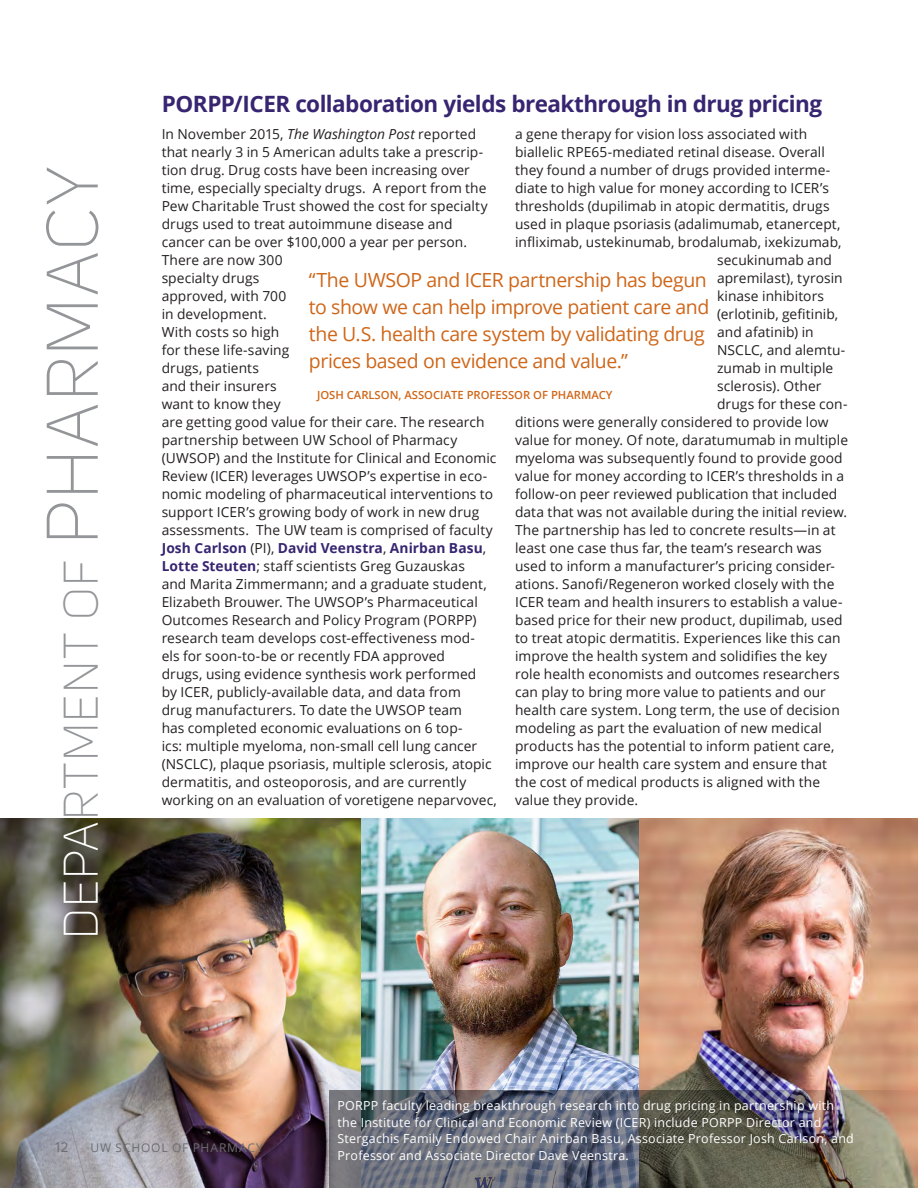
<style>
.page{position:relative;width:918px;height:1188px;background:#fff}
.page>*{position:absolute;margin:0;border:0;box-sizing:border-box;transform-origin:0 0}
.body{font:300 48px "Uni Sans";letter-spacing:.02em;color:#939598}
.t1{font:700 22.5px "Open Sans";letter-spacing:-.025em;color:#382571}
.pull_quotes{font:19.5px/27px "Open Sans";letter-spacing:-.025em;color:#cf6619}
.body-2{font:13.8px/18px "Open Sans";letter-spacing:.005em;color:#231f20}
.t2{font:13.5px "Open Sans";color:#6c6d70}
.caption-purple{font:12.45px/16.5px "Open Sans";letter-spacing:.02em;color:#fff}
.t3{font:12px "Open Sans";letter-spacing:.07em;color:#6c6d70}
.caption-purple-2{font:600 11.25px "Open Sans";color:#cf6619}
.s1{color:#fff}
.s2{font-size:72px}
.s3{font-style:italic}
.s4{font-weight:700;color:#382571}
</style>
<div class="page">
<img style="left:193px;top:819px;width:725px;height:369px">
<img style="left:0;top:819px;width:193px;height:369px">
<img style="left:329px;top:1090px;width:589px;height:98px">
<svg style="left:70px;top:1126px;width:28px;height:62px;background:#a9a9b1"></svg>
<p class="body" style="left:54px;top:939px;width:774px;rotate:-90deg"><span class="s1">DEPA</span>RTMENT OF <span class="s2">PHARMACY</span></p>
<p class="t1" style="left:162px;top:88px;width:662px">PORPP/ICER collaboration yields breakthrough in drug pricing</p>
<p class="body-2" style="left:162px;top:125px;width:337px">In November 2015, <span class="s3">The Washington Post</span> reported that nearly 3 in 5 American adults take a prescrip&shy;tion drug. Drug costs have been increasing over time, especially specialty drugs. A report from the Pew Charitable Trust showed the cost for specialty drugs used to treat autoimmune disease and cancer can be over $100,000 a year per person.<br>There are now 300<br>specialty drugs<br>approved, with 700<br>in development.<br>With costs so high<br>for these life-saving<br>drugs, patients<br>and their insurers<br>want to know they<br>are getting good value for their care. The research partnership between UW School of Pharmacy (UWSOP) and the Institute for Clinical and Economic Review (ICER) leverages UWSOP’s expertise in eco&shy;nomic modeling of pharmaceutical interventions to support ICER’s growing body of work in new drug assessments. The UW team is comprised of faculty <span class="s4">Josh Carlson</span> (PI), <span class="s4">David Veenstra</span>, <span class="s4">Anirban Basu</span>, <span class="s4">Lotte Steuten</span>; staff scientists Greg Guzauskas<br>and Marita Zimmermann; and a graduate student, Elizabeth Brouwer. The UWSOP’s Pharmaceutical Outcomes Research and Policy Program (PORPP) research team develops cost-effectiveness mod-<br>els for soon-to-be or recently FDA approved<br>drugs, using evidence synthesis work performed<br>by ICER, publicly-available data, and data from<br>drug manufacturers. To date the UWSOP team<br>has completed economic evaluations on 6 top-<br>ics: multiple myeloma, non-small cell lung cancer (NSCLC), plaque psoriasis, multiple sclerosis, atopic dermatitis, and osteoporosis, and are currently working on an evaluation of voretigene neparvovec,</p>
<p class="body-2" style="left:515px;top:125px;width:294px">a gene therapy for vision loss associated with</p>
<p class="body-2" style="left:515px;top:143px;width:311px">biallelic RPE65-mediated retinal disease. Overall</p>
<p class="body-2" style="left:515px;top:161px;width:317px">they found a number of drugs provided interme-</p>
<p class="body-2" style="left:515px;top:179px;width:315px">diate to high value for money according to ICER’s</p>
<p class="body-2" style="left:515px;top:197px;width:316px">thresholds (dupilimab in atopic dermatitis, drugs</p>
<p class="body-2" style="left:515px;top:215px;width:327px">used in plaque psoriasis (adalimumab, etanercept,</p>
<p class="body-2" style="left:515px;top:233px;width:328px">infliximab, ustekinumab, brodalumab, ixekizumab,</p>
<p class="body-2" style="left:717px;top:251px;width:116px">secukinumab and</p>
<p class="body-2" style="left:717px;top:268px;width:127px">apremilast), tyrosin</p>
<p class="body-2" style="left:717px;top:286px;width:109px">kinase inhibitors</p>
<p class="body-2" style="left:717px;top:304px;width:123px">(erlotinib, gefitinib,</p>
<p class="body-2" style="left:717px;top:322px;width:98px">and afatinib) in</p>
<p class="body-2" style="left:717px;top:340px;width:130px">NSCLC, and alemtu-</p>
<p class="body-2" style="left:717px;top:358px;width:118px">zumab in multiple</p>
<p class="body-2" style="left:717px;top:376px;width:106px">sclerosis). Other</p>
<p class="body-2" style="left:717px;top:394px;width:132px">drugs for these con-</p>
<p class="body-2" style="left:515px;top:412px;width:315px">ditions were generally considered to provide low</p>
<p class="body-2" style="left:515px;top:430px;width:335px">value for money. Of note, daratumumab in multiple</p>
<p class="body-2" style="left:515px;top:448px;width:329px">myeloma was subsequently found to provide good</p>
<p class="body-2" style="left:515px;top:466px;width:331px">value for money according to ICER’s thresholds in a</p>
<p class="body-2" style="left:515px;top:484px;width:324px">follow-on peer reviewed publication that included</p>
<p class="body-2" style="left:515px;top:502px;width:334px">data that was not available during the initial review.</p>
<p class="body-2" style="left:515px;top:520px;width:322px">The partnership has led to concrete results—in at</p>
<p class="body-2" style="left:515px;top:538px;width:308px">least one case thus far, the team’s research was</p>
<p class="body-2" style="left:515px;top:556px;width:322px">used to inform a manufacturer’s pricing consider-</p>
<p class="body-2" style="left:515px;top:574px;width:321px">ations. Sanofi/Regeneron worked closely with the</p>
<p class="body-2" style="left:515px;top:592px;width:329px">ICER team and health insurers to establish a value-</p>
<p class="body-2" style="left:515px;top:610px;width:329px">based price for their new product, dupilimab, used</p>
<p class="body-2" style="left:515px;top:628px;width:327px">to treat atopic dermatitis. Experiences like this can</p>
<p class="body-2" style="left:515px;top:646px;width:314px">improve the health system and solidifies the key</p>
<p class="body-2" style="left:515px;top:664px;width:326px">role health economists and outcomes researchers</p>
<p class="body-2" style="left:515px;top:682px;width:312px">can play to bring more value to patients and our</p>
<p class="body-2" style="left:515px;top:700px;width:326px">health care system. Long term, the use of decision</p>
<p class="body-2" style="left:515px;top:718px;width:308px">modeling as part the evaluation of new medical</p>
<p class="body-2" style="left:515px;top:736px;width:321px">products has the potential to inform patient care,</p>
<p class="body-2" style="left:515px;top:754px;width:313px">improve our health care system and ensure that</p>
<p class="body-2" style="left:515px;top:772px;width:307px">the cost of medical products is aligned with the</p>
<p class="body-2" style="left:515px;top:790px;width:125px">value they provide.</p>
<p class="pull_quotes" style="left:309px;top:266px;width:402px">“The UWSOP and ICER partnership has begun to show we can help improve patient care and the U.S. health care system by validating drug prices based on evidence and value.”</p>
<p class="caption-purple-2" style="left:317px;top:387px;width:297px">JOSH CARLSON, ASSOCIATE PROFESSOR OF PHARMACY</p>
<p class="t2" style="left:54px;top:1138px;width:16px">12</p>
<p class="t3" style="left:91px;top:1139px;width:174px">UW SCHOOL OF PHARMACY</p>
<p class="caption-purple" style="left:338px;top:1097px;width:518px">PORPP faculty leading breakthrough research into drug pricing in partnership with the Institute for Clinical and Economic Review (ICER) include PORPP Director and Stergachis Family Endowed Chair Anirban Basu, Associate Professor Josh Carlson, and Professor and Associate Director Dave Veenstra.</p>
</div>
